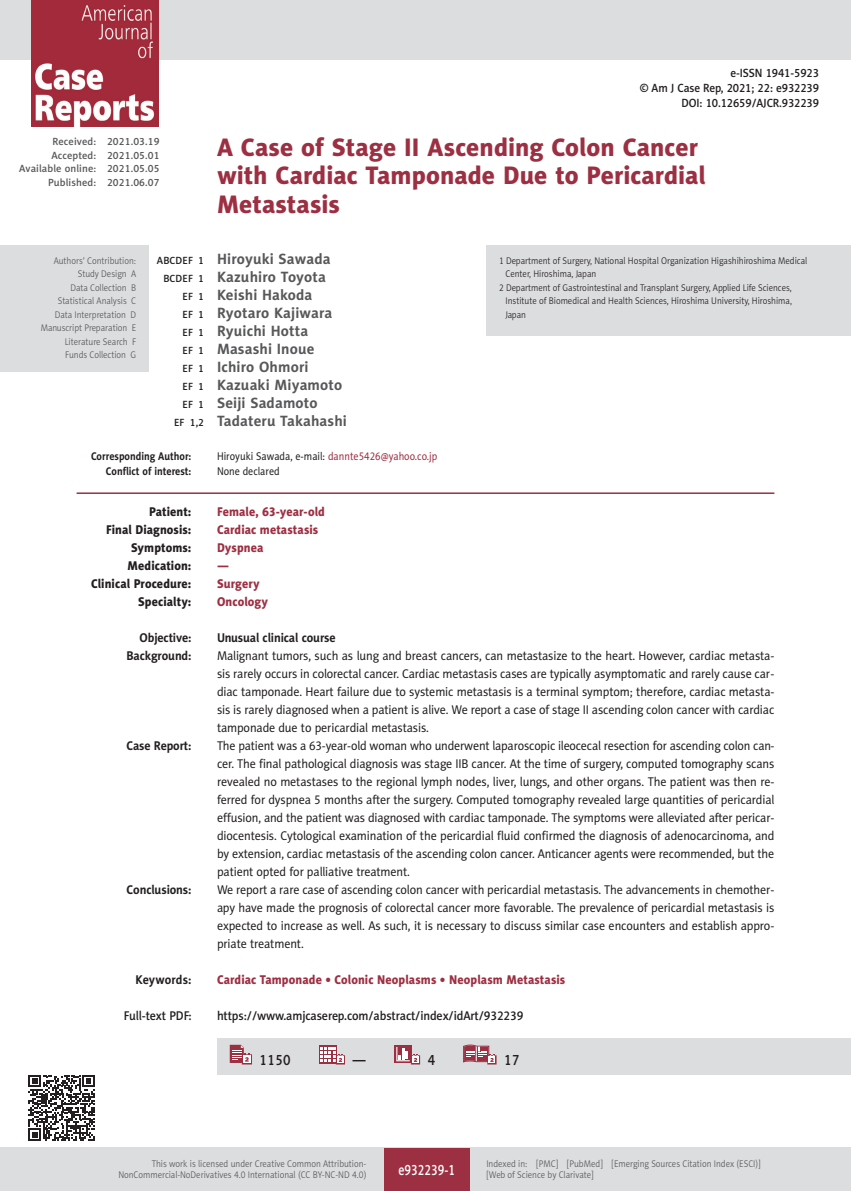
<style>
.page{position:relative;width:851px;height:1191px;background:#fff}
.page>*{position:absolute;margin:0;border:0;box-sizing:border-box;transform-origin:0 0}
.AJCR_Tytul{font:25.5px/28.5px "Naomi Sans EFN Heavy";color:#9d2f42}
.AJCR_Autorzy{font:700 15px "Naomi Sans EFN";letter-spacing:.01em;color:#57585a}
.AJCR_e-PAGINA{font:15px "Naomi Sans EFN Medium";color:#fff;scale:.8 1}
.AJCR_dane{font:15px "Naomi Sans EFN Medium";letter-spacing:.03em;color:#231f20;scale:.9 1}
.AJCR_Summary_body{font:12.75px/18px "Naomi Sans EFN";letter-spacing:-.01em;color:#231f20;text-align:justify;scale:.95 1}
.AJCR_Summary_body-2{font:12.75px/18px "Naomi Sans EFN";letter-spacing:-.01em;color:#231f20;text-align:justify;scale:.94 1}
.AJCR_keywords{font:12.75px "Naomi Sans EFN Heavy";letter-spacing:.005em;color:#9d2f42;scale:.95 1}
.AJCR_keywords-2{font:12.75px "Naomi Sans EFN Heavy";letter-spacing:.005em;color:#231f20;scale:.95 1}
.AJCR_full_text_pdf{font:12.75px "Naomi Sans EFN Medium";letter-spacing:-.01em;color:#231f20;scale:.95 1}
.AJCR_Summary_body-3{font:700 12.75px "Naomi Sans EFN";letter-spacing:-.01em;color:#231f20;scale:.95 1}
.AJCR_Summary_body-4{font:700 12.75px "Naomi Sans EFN";letter-spacing:-.01em;color:#231f20;scale:.94 1}
.AJCR_keywords-3{font:700 12.75px "Naomi Sans EFN";letter-spacing:.005em;color:#231f20;scale:.95 1}
.AJCR_full_text_pdf-2{font:12px "Naomi Sans EFN Medium";letter-spacing:-.01em;color:#231f20;scale:.95 1}
.AJCR_Adres{font:11.25px "Naomi Sans EFN";color:#231f20;scale:.9 1}
.AJCR_Adres-2{font:700 11.25px "Naomi Sans EFN";color:#231f20;scale:.9 1}
.t1{font:10.5px "Naomi Sans EFN Medium";letter-spacing:.01em;color:#57585a}
.t2{font:9.75px/11.2px "Naomi Sans EFN Light";color:#57585a;scale:.9 1}
.AJCR_Afiliacja{font:9.75px/13.5px "Naomi Sans EFN Light";color:#231f20;scale:.9 1}
.s1{font-family:"Naomi Sans EFN Medium";font-weight:400;font-size:10.5px;color:#231f20}
.s2{color:#9d2f42}
</style>
<div class="page">
<div style="left:217px;top:1038px;width:633px;height:36px;background:#dcdddf"></div>
<svg style="left:230px;top:1044px;width:22px;height:20px"></svg>
<div style="left:319px;top:1045px;width:17px;height:18px;background:#9d2f42"></div>
<svg style="left:320px;top:1046px;width:25px;height:18px"></svg>
<div style="left:394px;top:1045px;width:18px;height:18px;background:#9d2f42"></div>
<svg style="left:396px;top:1047px;width:24px;height:17px"></svg>
<svg style="left:463px;top:1044px;width:33px;height:20px"></svg>
<hr style="left:77px;top:492px;width:697px;height:2px;background:#9d2f42">
<div style="left:0;top:246px;width:149px;height:126px;background:#dcdddf"></div>
<div style="left:486px;top:246px;width:364px;height:90px;background:#dcdddf"></div>
<svg style="left:28px;top:1075px;width:67px;height:66px"></svg>
<div style="left:0;top:0;width:850px;height:60px;background:#dcdddf"></div>
<img style="left:32px;top:0;width:127px;height:127px">
<div style="left:0;top:1148px;width:850px;height:43px;background:#dcdddf"></div>
<div style="left:384px;top:1147px;width:85px;height:43px;background:#9d2f42"></div>
<p class="AJCR_full_text_pdf-2" style="left:730px;top:66px;width:95px">e-ISSN 1941-5923</p>
<p class="AJCR_full_text_pdf-2" style="left:639px;top:81px;width:190px">© Am J Case Rep, 2021; 22: e932239</p>
<p class="AJCR_full_text_pdf-2" style="left:681px;top:96px;width:146px">DOI: 10.12659/AJCR.932239</p>
<p class="AJCR_Tytul" style="left:217px;top:132px;width:490px">A Case of Stage II Ascending Colon Cancer with Cardiac Tamponade Due to Pericardial<br>Metastasis</p>
<p class="AJCR_Autorzy" style="left:157px;top:250px;width:175px"><span class="s1">ABCDEF 1</span> Hiroyuki Sawada</p>
<p class="AJCR_Autorzy" style="left:163px;top:268px;width:164px"><span class="s1">BCDEF 1</span> Kazuhiro Toyota</p>
<p class="AJCR_Autorzy" style="left:182px;top:286px;width:131px"><span class="s1">EF 1</span> Keishi Hakoda</p>
<p class="AJCR_Autorzy" style="left:182px;top:304px;width:151px"><span class="s1">EF 1</span> Ryotaro Kajiwara</p>
<p class="AJCR_Autorzy" style="left:182px;top:322px;width:127px"><span class="s1">EF 1</span> Ryuichi Hotta</p>
<p class="AJCR_Autorzy" style="left:182px;top:340px;width:133px"><span class="s1">EF 1</span> Masashi Inoue</p>
<p class="AJCR_Autorzy" style="left:182px;top:358px;width:127px"><span class="s1">EF 1</span> Ichiro Ohmori</p>
<p class="AJCR_Autorzy" style="left:182px;top:376px;width:161px"><span class="s1">EF 1</span> Kazuaki Miyamoto</p>
<p class="AJCR_Autorzy" style="left:182px;top:394px;width:136px"><span class="s1">EF 1</span> Seiji Sadamoto</p>
<p class="AJCR_Autorzy" style="left:174px;top:412px;width:174px"><span class="s1">EF 1,2</span> Tadateru Takahashi</p>
<p class="AJCR_Adres-2" style="left:91px;top:449px;width:113px">Corresponding Author:</p>
<p class="AJCR_Adres" style="left:217px;top:449px;width:246px">Hiroyuki Sawada, e-mail: <span class="s2">dannte5426@yahoo.co.jp</span></p>
<p class="AJCR_Adres-2" style="left:106px;top:465px;width:97px">Conflict of interest:</p>
<p class="AJCR_Adres" style="left:217px;top:465px;width:71px">None declared</p>
<p class="AJCR_keywords-2" style="left:149px;top:504px;width:46px">Patient:</p>
<p class="AJCR_keywords" style="left:217px;top:504px;width:115px">Female, 63-year-old</p>
<p class="AJCR_keywords-2" style="left:106px;top:522px;width:91px">Final Diagnosis:</p>
<p class="AJCR_keywords" style="left:217px;top:522px;width:108px">Cardiac metastasis</p>
<p class="AJCR_keywords-2" style="left:131px;top:540px;width:65px">Symptoms:</p>
<p class="AJCR_keywords" style="left:217px;top:540px;width:50px">Dyspnea</p>
<p class="AJCR_keywords-2" style="left:128px;top:558px;width:69px">Medication:</p>
<p class="AJCR_keywords" style="left:217px;top:558px;width:14px">—</p>
<p class="AJCR_keywords-2" style="left:91px;top:576px;width:107px">Clinical Procedure:</p>
<p class="AJCR_keywords" style="left:217px;top:576px;width:47px">Surgery</p>
<p class="AJCR_keywords-2" style="left:138px;top:594px;width:58px">Specialty:</p>
<p class="AJCR_keywords" style="left:217px;top:594px;width:55px">Oncology</p>
<p class="AJCR_Summary_body-3" style="left:139px;top:630px;width:56px">Objective:</p>
<p class="AJCR_Summary_body-3" style="left:217px;top:630px;width:126px">Unusual clinical course</p>
<p class="AJCR_Summary_body-3" style="left:126px;top:648px;width:70px">Background:</p>
<p class="AJCR_Summary_body" style="left:217px;top:647px;width:588px">Malignant tumors, such as lung and breast cancers, can metastasize to the heart. However, cardiac metasta&shy;sis rarely occurs in colorectal cancer. Cardiac metastasis cases are typically asymptomatic and rarely cause car&shy;diac tamponade. Heart failure due to systemic metastasis is a terminal symptom; therefore, cardiac metasta&shy;sis is rarely diagnosed when a patient is alive. We report a case of stage II ascending colon cancer with cardiac tamponade due to pericardial metastasis.</p>
<p class="AJCR_Summary_body-4" style="left:126px;top:738px;width:71px">Case Report:</p>
<p class="AJCR_Summary_body-2" style="left:217px;top:737px;width:594px">The patient was a 63-year-old woman who underwent laparoscopic ileocecal resection for ascending colon can&shy;cer. The final pathological diagnosis was stage IIB cancer. At the time of surgery, computed tomography scans revealed no metastases to the regional lymph nodes, liver, lungs, and other organs. The patient was then re&shy;ferred for dyspnea 5 months after the surgery. Computed tomography revealed large quantities of pericardial effusion, and the patient was diagnosed with cardiac tamponade. The symptoms were alleviated after pericar&shy;diocentesis. Cytological examination of the pericardial fluid confirmed the diagnosis of adenocarcinoma, and by extension, cardiac metastasis of the ascending colon cancer. Anticancer agents were recommended, but the patient opted for palliative treatment.</p>
<p class="AJCR_Summary_body-3" style="left:127px;top:882px;width:70px">Conclusions:</p>
<p class="AJCR_Summary_body" style="left:217px;top:881px;width:588px">We report a rare case of ascending colon cancer with pericardial metastasis. The advancements in chemother&shy;apy have made the prognosis of colorectal cancer more favorable. The prevalence of pericardial metastasis is expected to increase as well. As such, it is necessary to discuss similar case encounters and establish appro&shy;priate treatment.</p>
<p class="AJCR_keywords-3" style="left:135px;top:972px;width:60px">Keywords:</p>
<p class="AJCR_keywords" style="left:217px;top:972px;width:368px">Cardiac Tamponade • Colonic Neoplasms • Neoplasm Metastasis</p>
<p class="AJCR_full_text_pdf" style="left:124px;top:1008px;width:73px">Full-text PDF:</p>
<p class="AJCR_full_text_pdf" style="left:217px;top:1008px;width:324px">https://www.amjcaserep.com/abstract/index/idArt/932239</p>
<p class="t1" style="left:52px;top:136px;width:109px">Received: 2021.03.19</p>
<p class="t1" style="left:51px;top:149px;width:110px">Accepted: 2021.05.01</p>
<p class="t1" style="left:19px;top:163px;width:142px">Available online: 2021.05.05</p>
<p class="t1" style="left:48px;top:176px;width:113px">Published: 2021.06.07</p>
<p class="t2" style="left:54px;top:255px;width:93px">Authors’ Contribution:</p>
<p class="t2" style="left:78px;top:268px;width:66px">Study Design A</p>
<p class="t2" style="left:70px;top:282px;width:74px">Data Collection B</p>
<p class="t2" style="left:58px;top:295px;width:89px">Statistical Analysis C</p>
<p class="t2" style="left:55px;top:309px;width:92px">Data Interpretation D</p>
<p class="t2" style="left:41px;top:322px;width:107px">Manuscript Preparation E</p>
<p class="t2" style="left:65px;top:336px;width:81px">Literature Search F</p>
<p class="t2" style="left:65px;top:349px;width:80px">Funds Collection G</p>
<p class="AJCR_Afiliacja" style="left:505px;top:254px;width:337px;text-indent:-6px">1 Department of Surgery, National Hospital Organization Higashihiroshima Medical<br>Center, Hiroshima, Japan</p>
<p class="AJCR_Afiliacja" style="left:505px;top:281px;width:320px;text-align:justify;text-indent:-6px">2 Department of Gastrointestinal and Transplant Surgery, Applied Life Sciences, Institute of Biomedical and Health Sciences, Hiroshima University, Hiroshima, Japan</p>
<p class="AJCR_dane" style="left:259px;top:1050px;width:36px">1150</p>
<p class="AJCR_dane" style="left:352px;top:1050px;width:16px">—</p>
<p class="AJCR_dane" style="left:427px;top:1050px;width:10px">4</p>
<p class="AJCR_dane" style="left:504px;top:1050px;width:19px">17</p>
<p class="t2" style="left:118px;top:1158px;width:277px;text-align:right">This work is licensed under Creative Common Attribution-<br>NonCommercial-NoDerivatives 4.0 International (CC BY-NC-ND 4.0)</p>
<p class="AJCR_e-PAGINA" style="left:398px;top:1160px;width:72px">e932239-1</p>
<p class="t2" style="left:486px;top:1158px;width:306px">Indexed in: [PMC] [PubMed] [Emerging Sources Citation Index (ESCI)] [Web of Science by Clarivate]</p>
</div>
